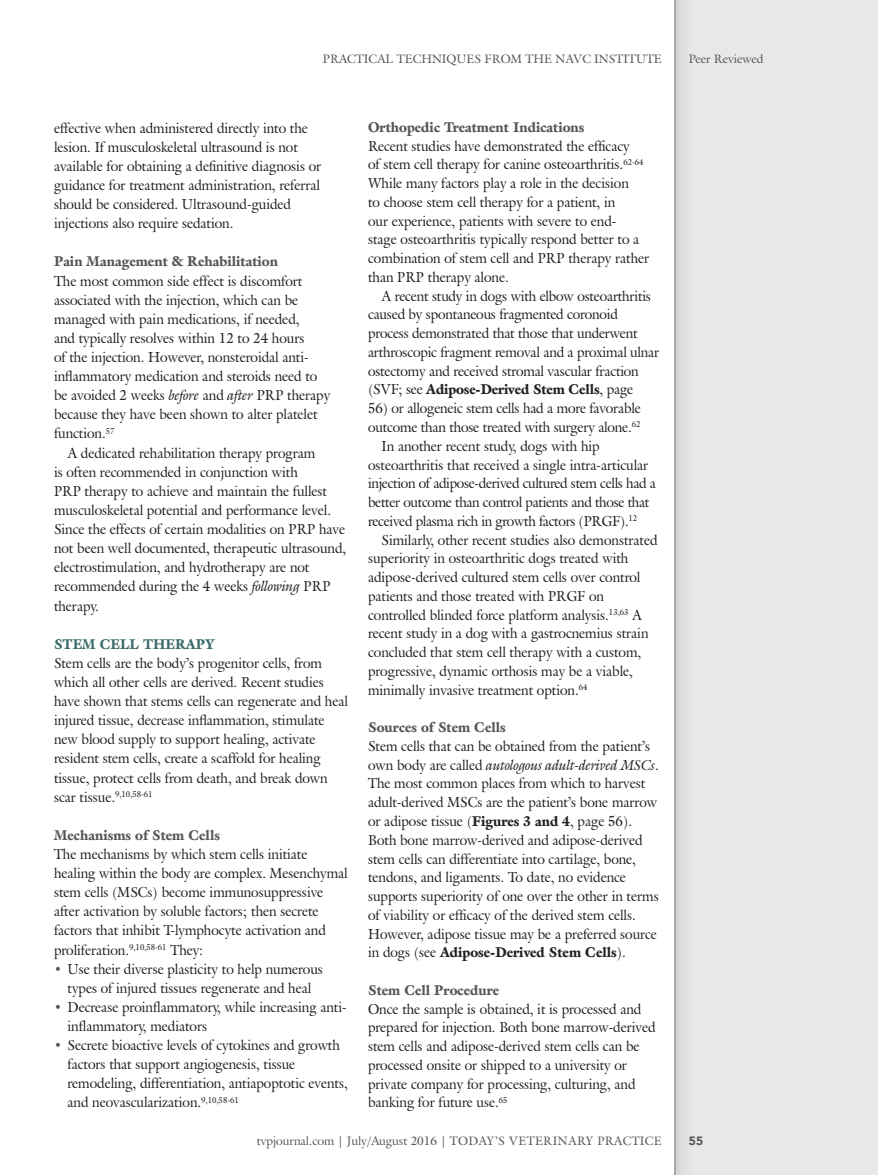
<style>
.page{position:relative;width:878px;height:1175px;background:#fff}
.page>*{position:absolute;margin:0;border:0;box-sizing:border-box;transform-origin:0 0}
.t1{font:14.25px/19px "Galliard IT Cby BT";color:#231f20;scale:.95 1}
.t2{font:14.25px "Galliard IT Cby BT";letter-spacing:-.02em;color:#231f20;scale:.95 1}
.t3{font:900 14.25px "Galliard Std";color:#595554;scale:.95 1}
.t4{font:900 14.25px "Galliard Std";letter-spacing:-.005em;color:#231f20;scale:.95 1}
.t5{font:900 14.25px "Galliard Std";color:#3c6b6b;scale:.95 1}
.t6{font:12px "Galliard IT Cby BT";color:#595554}
.t7{font:900 12px "Avenir";color:#595554}
.s1{font-style:italic}
.s2{font-size:13.8px;color:#595554}
.s3{font-family:"Galliard IT Cby BT";font-weight:400}
.s4{font-family:"Galliard Std";font-weight:900}
</style>
<div class="page">
<div style="left:651px;top:0;width:227px;height:1174px;background:#e9e8e8"></div>
<img style="left:675px;top:0;width:8px;height:1174px">
<div style="left:651px;top:0;width:24px;height:1174px;background:#fff"></div>
<p class="t6" style="left:323px;top:51px;width:340px">PRACTICAL TECHNIQUES FROM THE NAVC INSTITUTE</p>
<p class="t6" style="left:689px;top:51px;width:76px">Peer Reviewed</p>
<p class="t1" style="left:54px;top:118px;width:283px">effective when administered directly into the lesion. If musculoskeletal ultrasound is not available for obtaining a definitive diagnosis or guidance for treatment administration, referral should be considered. Ultrasound-guided injections also require sedation.</p>
<p class="t3" style="left:54px;top:253px;width:237px">Pain Management &amp; Rehabilitation</p>
<p class="t1" style="left:54px;top:271px;width:292px">The most common side effect is discomfort associated with the injection, which can be managed with pain medications, if needed,<br>and typically resolves within 12 to 24 hours<br>of the injection. However, nonsteroidal anti&shy;inflammatory medication and steroids need to be avoided 2 weeks <span class="s1">before</span> and <span class="s1">after</span> PRP therapy because they have been shown to alter platelet function.<sup>57</sup></p>
<p class="t1" style="left:54px;top:443px;width:309px;text-indent:13px">A dedicated rehabilitation therapy program<br>is often recommended in conjunction with<br>PRP therapy to achieve and maintain the fullest musculoskeletal potential and performance level.<br>Since the effects of certain modalities on PRP have not been well documented, therapeutic ultrasound, electrostimulation, and hydrotherapy are not recommended during the 4 weeks <span class="s1">following</span> PRP therapy.</p>
<p class="t5" style="left:54px;top:635px;width:171px">STEM CELL THERAPY</p>
<p class="t1" style="left:54px;top:653px;width:311px">Stem cells are the body’s progenitor cells, from which all other cells are derived. Recent studies have shown that stems cells can regenerate and heal injured tissue, decrease inflammation, stimulate new blood supply to support healing, activate resident stem cells, create a scaffold for healing tissue, protect cells from death, and break down scar tissue.<sup>9,10,58-61</sup></p>
<p class="t3" style="left:54px;top:826px;width:176px">Mechanisms of Stem Cells</p>
<p class="t1" style="left:54px;top:844px;width:311px">The mechanisms by which stem cells initiate healing within the body are complex. Mesenchymal stem cells (MSCs) become immunosuppressive after activation by soluble factors; then secrete factors that inhibit T-lymphocyte activation and proliferation.<sup>9,10,58-61</sup> They:</p>
<p class="t1" style="left:54px;top:959px;width:284px;text-align:center"><span class="s2">•</span> Use their diverse plasticity to help numerous types of injured tissues regenerate and heal</p>
<p class="t1" style="left:68px;top:997px;width:295px;text-indent:-14px"><span class="s2">•</span> Decrease proinflammatory, while increasing anti&shy;inflammatory, mediators</p>
<p class="t1" style="left:68px;top:1035px;width:296px;text-indent:-14px"><span class="s2">•</span> Secrete bioactive levels of cytokines and growth factors that support angiogenesis, tissue remodeling, differentiation, antiapoptotic events, and neovascularization.<sup>9,10,58-61</sup></p>
<p class="t3" style="left:368px;top:118px;width:229px">Orthopedic Treatment Indications</p>
<p class="t1" style="left:368px;top:136px;width:297px">Recent studies have demonstrated the efficacy<br>of stem cell therapy for canine osteoarthritis.<sup>62-64<br></sup>While many factors play a role in the decision<br>to choose stem cell therapy for a patient, in<br>our experience, patients with severe to end-<br>stage osteoarthritis typically respond better to a combination of stem cell and PRP therapy rather than PRP therapy alone.</p>
<p class="t1" style="left:368px;top:286px;width:308px;text-indent:13px">A recent study in dogs with elbow osteoarthritis caused by spontaneous fragmented coronoid process demonstrated that those that underwent arthroscopic fragment removal and a proximal ulnar ostectomy and received stromal vascular fraction</p>
<p class="t4" style="left:368px;top:381px;width:280px"><span class="s3">(SVF; see</span> Adipose-Derived Stem Cells<span class="s3">, page</span></p>
<p class="t1" style="left:368px;top:398px;width:288px">56) or allogeneic stem cells had a more favorable</p>
<p class="t1" style="left:368px;top:417px;width:288px">outcome than those treated with surgery alone.<sup>62</sup></p>
<p class="t1" style="left:381px;top:436px;width:231px">In another recent study, dogs with hip</p>
<p class="t1" style="left:368px;top:455px;width:296px">osteoarthritis that received a single intra-articular</p>
<p class="t2" style="left:368px;top:474px;width:304px">injection of adipose-derived cultured stem cells had a</p>
<p class="t2" style="left:368px;top:493px;width:297px">better outcome than control patients and those that</p>
<p class="t2" style="left:368px;top:511px;width:284px">received plasma rich in growth factors (PRGF).<sup>12</sup></p>
<p class="t1" style="left:381px;top:530px;width:292px">Similarly, other recent studies also demonstrated</p>
<p class="t1" style="left:368px;top:548px;width:275px">superiority in osteoarthritic dogs treated with</p>
<p class="t1" style="left:368px;top:567px;width:288px">adipose-derived cultured stem cells over control</p>
<p class="t1" style="left:368px;top:586px;width:250px">patients and those treated with PRGF on</p>
<p class="t1" style="left:368px;top:605px;width:290px">controlled blinded force platform analysis.<sup>13,63</sup> A</p>
<p class="t1" style="left:368px;top:624px;width:297px">recent study in a dog with a gastrocnemius strain</p>
<p class="t1" style="left:368px;top:642px;width:289px">concluded that stem cell therapy with a custom,</p>
<p class="t1" style="left:368px;top:661px;width:280px">progressive, dynamic orthosis may be a viable,</p>
<p class="t1" style="left:368px;top:680px;width:232px">minimally invasive treatment option.<sup>64</sup></p>
<p class="t3" style="left:368px;top:718px;width:146px">Sources of Stem Cells</p>
<p class="t1" style="left:368px;top:736px;width:307px">Stem cells that can be obtained from the patient’s own body are called <span class="s1">autologous adult-derived MSCs</span>.<br>The most common places from which to harvest adult-derived MSCs are the patient’s bone marrow or adipose tissue (<span class="s4">Figures 3 and 4</span>, page 56).<br>Both bone marrow-derived and adipose-derived stem cells can differentiate into cartilage, bone, tendons, and ligaments. To date, no evidence supports superiority of one over the other in terms of viability or efficacy of the derived stem cells.<br>However, adipose tissue may be a preferred source</p>
<p class="t4" style="left:368px;top:943px;width:273px"><span class="s3">in dogs (see</span> Adipose-Derived Stem Cells<span class="s3">).</span></p>
<p class="t3" style="left:368px;top:981px;width:139px">Stem Cell Procedure</p>
<p class="t1" style="left:368px;top:999px;width:304px">Once the sample is obtained, it is processed and prepared for injection. Both bone marrow-derived stem cells and adipose-derived stem cells can be processed onsite or shipped to a university or private company for processing, culturing, and banking for future use.<sup>65</sup></p>
<p class="t6" style="left:257px;top:1133px;width:406px">tvpjournal.com | July/August 2016 | TODAY’S VETERINARY PRACTICE</p>
<p class="t7" style="left:689px;top:1130px;width:16px">55</p>
</div>
